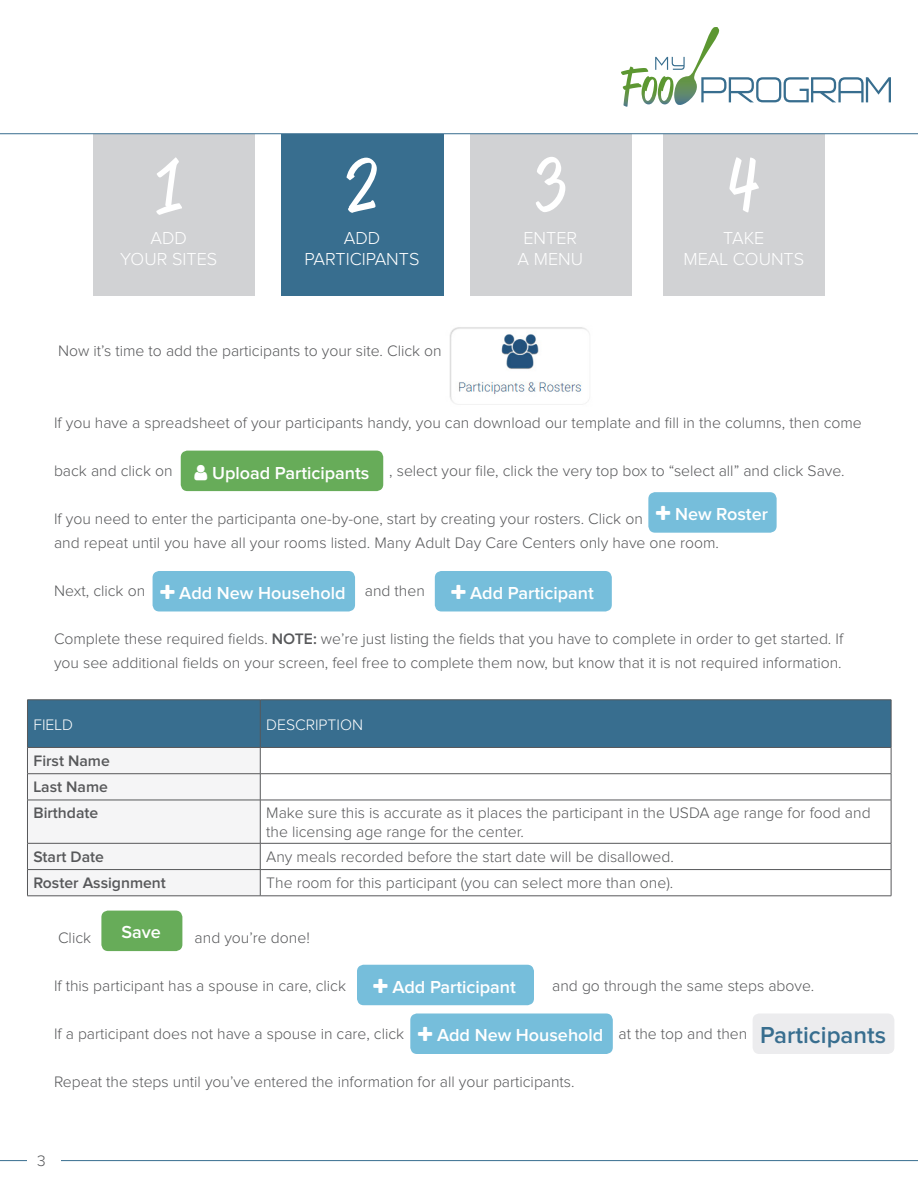
<style>
.page{position:relative;width:918px;height:1188px;background:#fff}
.page>*{position:absolute;margin:0;border:0;box-sizing:border-box;transform-origin:0 0}
.t1{font:75px "Reklame Script Regular DEMO";color:#fff}
.t2{font:600 24px "Proxima Nova";color:#386e8f}
.t3{font:600 18px "Proxima Nova";color:#fff}
.t4{font:300 18px/21px "Proxima Nova";color:#fff;text-align:center}
.t5{font:300 15.75px/24px "Proxima Nova";color:#57585a}
.t6{font:600 15.75px "Proxima Nova";color:#57585a}
.t7{font:300 15.75px "Proxima Nova";color:#fff}
.s1{font-weight:600}
</style>
<div class="page">
<hr style="left:0;top:1160px;width:918px;height:1px;background:#386e8f">
<div style="left:27px;top:1145px;width:34px;height:34px;background:#fff"></div>
<svg style="left:621px;top:27px;width:270px;height:80px"></svg>
<div style="left:281px;top:134px;width:162px;height:162px;background:#386e8f"></div>
<div style="left:470px;top:134px;width:162px;height:162px;background:#d1d2d4"></div>
<div style="left:663px;top:134px;width:162px;height:162px;background:#d1d2d4"></div>
<div style="left:93px;top:134px;width:162px;height:162px;background:#d1d2d4"></div>
<svg style="left:27px;top:701px;width:865px;height:195px"></svg>
<hr style="left:27px;top:896px;width:233px;height:1px;background:#57585a">
<hr style="left:260px;top:896px;width:631px;height:1px;background:#57585a">
<hr style="left:27px;top:700px;width:233px;height:1px;background:#57585a">
<hr style="left:27px;top:700px;width:1px;height:47px;background:#57585a">
<hr style="left:260px;top:700px;width:631px;height:1px;background:#57585a">
<hr style="left:260px;top:700px;width:1px;height:47px;background:#57585a">
<hr style="left:891px;top:700px;width:1px;height:47px;background:#57585a">
<hr style="left:27px;top:747px;width:233px;height:1px;background:#57585a">
<hr style="left:260px;top:747px;width:631px;height:1px;background:#57585a">
<img style="left:450px;top:327px;width:140px;height:78px">
<div style="left:181px;top:451px;width:202px;height:40px;background:#67ac59;border-radius:7px"></div>
<div style="left:435px;top:571px;width:177px;height:40px;background:#76bedb;border-radius:7px"></div>
<div style="left:153px;top:571px;width:202px;height:40px;background:#76bedb;border-radius:7px"></div>
<div style="left:648px;top:492px;width:129px;height:41px;background:#76bedb;border-radius:7px"></div>
<div style="left:357px;top:965px;width:177px;height:40px;background:#76bedb;border-radius:7px"></div>
<div style="left:410px;top:1014px;width:203px;height:40px;background:#76bedb;border-radius:7px"></div>
<div style="left:101px;top:911px;width:81px;height:40px;background:#67ac59;border-radius:7px"></div>
<div style="left:753px;top:1014px;width:141px;height:40px;background:#ececee;border-radius:7px"></div>
<hr style="left:0;top:133px;width:918px;height:1px;background:#386e8f">
<p class="t1" style="left:157px;top:153px;width:25px">1</p>
<p class="t4" style="left:120px;top:229px;width:99px">ADD<br>YOUR SITES</p>
<p class="t1" style="left:348px;top:153px;width:30px">2</p>
<p class="t4" style="left:305px;top:229px;width:116px">ADD<br>PARTICIPANTS</p>
<p class="t5" style="left:58px;top:340px;width:385px">Now it’s time to add the participants to your site. Click on</p>
<p class="t1" style="left:537px;top:153px;width:29px">3</p>
<p class="t4" style="left:518px;top:229px;width:67px">ENTER<br>A MENU</p>
<p class="t1" style="left:730px;top:153px;width:30px">4</p>
<p class="t4" style="left:683px;top:229px;width:122px">TAKE<br>MEAL COUNTS</p>
<p class="t5" style="left:54px;top:412px;width:809px">If you have a spreadsheet of your participants handy, you can download our template and fill in the columns, then come</p>
<p class="t5" style="left:54px;top:460px;width:120px">back and click on</p>
<p class="t5" style="left:389px;top:460px;width:457px">, select your file, click the very top box to “select all” and click Save.</p>
<p class="t5" style="left:54px;top:508px;width:590px">If you need to enter the participanta one-by-one, start by creating your rosters. Click on</p>
<p class="t5" style="left:54px;top:532px;width:666px">and repeat until you have all your rooms listed. Many Adult Day Care Centers only have one room.</p>
<p class="t5" style="left:54px;top:580px;width:93px">Next, click on</p>
<p class="t5" style="left:365px;top:580px;width:62px">and then</p>
<p class="t5" style="left:54px;top:628px;width:791px">Complete these required fields. <span class="s1">NOTE:</span> we’re just listing the fields that you have to complete in order to get started. If you see additional fields on your screen, feel free to complete them now, but know that it is not required information.</p>
<p class="t3" style="left:212px;top:464px;width:159px">Upload Participants</p>
<p class="t3" style="left:675px;top:506px;width:94px">New Roster</p>
<p class="t3" style="left:179px;top:585px;width:168px">Add New Household</p>
<p class="t3" style="left:470px;top:585px;width:125px">Add Participant</p>
<p class="t7" style="left:33px;top:717px;width:41px">FIELD</p>
<p class="t7" style="left:266px;top:717px;width:98px">DESCRIPTION</p>
<p class="t6" style="left:33px;top:753px;width:78px">First Name</p>
<p class="t6" style="left:33px;top:780px;width:76px">Last Name</p>
<p class="t6" style="left:33px;top:806px;width:66px">Birthdate</p>
<p class="t5" style="left:266px;top:804px;width:606px;line-height:18.9px">Make sure this is accurate as it places the participant in the USDA age range for food and the licensing age range for the center.</p>
<p class="t6" style="left:33px;top:849px;width:72px">Start Date</p>
<p class="t5" style="left:266px;top:845px;width:409px">Any meals recorded before the start date will be disallowed.</p>
<p class="t6" style="left:33px;top:876px;width:134px">Roster Assignment</p>
<p class="t5" style="left:266px;top:871px;width:409px">The room for this participant (you can select more than one).</p>
<p class="t3" style="left:121px;top:924px;width:41px">Save</p>
<p class="t5" style="left:58px;top:927px;width:35px">Click</p>
<p class="t5" style="left:195px;top:927px;width:117px">and you’re done!</p>
<p class="t5" style="left:54px;top:975px;width:294px">If this participant has a spouse in care, click</p>
<p class="t5" style="left:552px;top:975px;width:264px">and go through the same steps above.</p>
<p class="t5" style="left:54px;top:1023px;width:352px">If a participant does not have a spouse in care, click</p>
<p class="t5" style="left:618px;top:1023px;width:130px">at the top and then</p>
<p class="t5" style="left:54px;top:1071px;width:522px">Repeat the steps until you’ve entered the information for all your participants.</p>
<p class="t3" style="left:392px;top:978px;width:125px">Add Participant</p>
<p class="t3" style="left:437px;top:1027px;width:168px">Add New Household</p>
<p class="t2" style="left:760px;top:1024px;width:127px">Participants</p>
<p class="t5" style="left:37px;top:1149px;width:10px">3</p>
</div>
